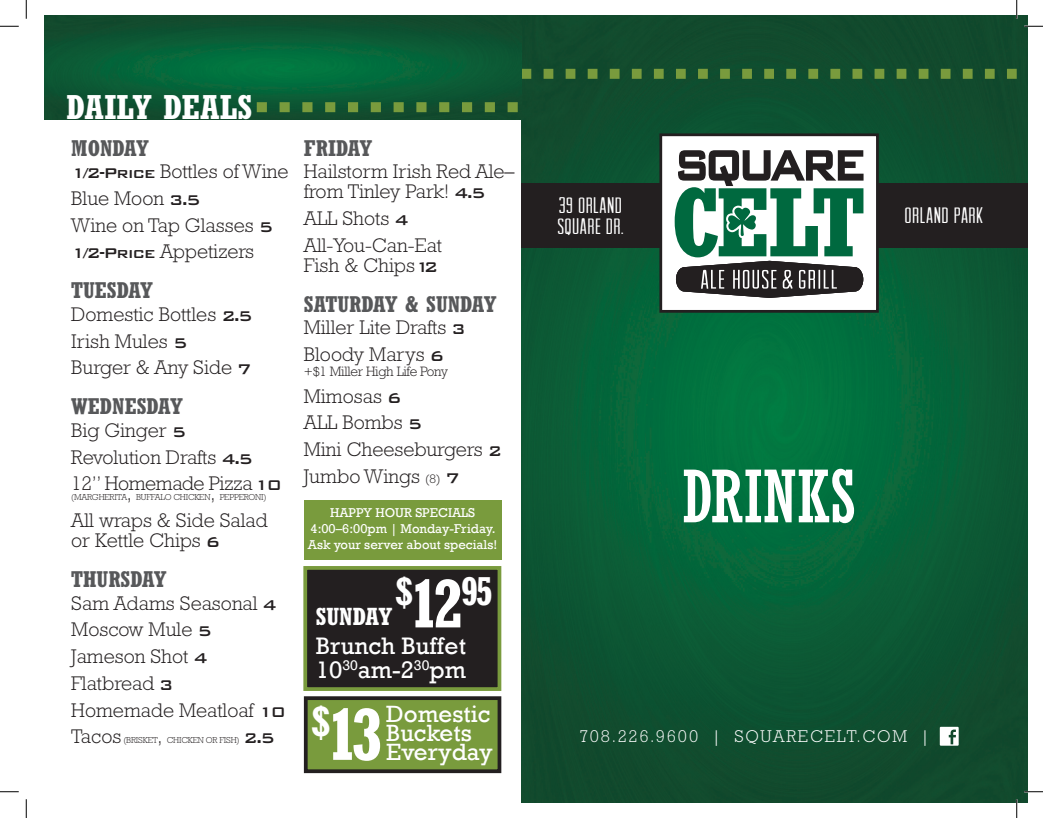
<style>
.page{position:relative;width:1043px;height:818px;background:#fff}
.page>*{position:absolute;margin:0;border:0;box-sizing:border-box;transform-origin:0 0}
.t1{font:700 condensed 72.88px "Rockwell";color:#fff}
.t2{font:condensed 71.62px "Rockwell";color:#fff}
.t3{font:700 condensed 39.62px "Rockwell";color:#fff}
.t4{font:700 condensed 34.12px "Rockwell";letter-spacing:.005em;color:#fff}
.t5{font:24.5px/23.8px "Rockwell";color:#fff}
.t6{font:700 condensed 24.5px "Rockwell";color:#fff}
.t7{font:24.12px/18.8px "Rockwell";color:#fff}
.t8{font:700 condensed 22.5px "Rockwell";color:#57585a}
.t9{font:22.5px/21.2px "Arvil Sans";letter-spacing:.02em;color:#fff}
.t10{font:300 20px/26.8px "Rockwell";color:#231f20}
.t11{font:300 20px/26.8px "Rockwell";letter-spacing:-.02em;color:#231f20}
.t12{font:300 17.25px "Rockwell";letter-spacing:.1em;color:#fff}
.t13{font:300 13.75px "Rockwell";letter-spacing:-.02em;color:#231f20}
.t14{font:13.12px/16.2px "Rockwell";color:#fff;text-align:center}
.t15{font:300 8.75px "Rockwell";letter-spacing:-.02em;color:#231f20}
.s1{font-family:"Bank Gothic BT";font-weight:500;font-size:18.75px}
.s2{font-size:12.5px}
.s3{font-size:68px}
</style>
<div class="page">
<img style="left:521px;top:15px;width:506px;height:787px">
<div style="left:521px;top:183px;width:507px;height:65px;background:#231f20"></div>
<svg style="left:658px;top:132px;width:222px;height:182px"></svg>
<svg style="left:674px;top:150px;width:189px;height:148px"></svg>
<svg style="left:939px;top:726px;width:19px;height:19px"></svg>
<svg style="left:521px;top:69px;width:495px;height:10px;background:#3e6e34"></svg>
<img style="left:45px;top:15px;width:476px;height:104px">
<svg style="left:257px;top:102px;width:261px;height:10px;background:#3f7135"></svg>
<div style="left:306px;top:698px;width:193px;height:73px;background:#799b3d"></div>
<div style="left:304px;top:696px;width:197px;height:77px;border:4px solid #231f20"></div>
<div style="left:305px;top:568px;width:194px;height:121px;background:#231f20"></div>
<div style="left:303px;top:566px;width:198px;height:125px;border:4px solid #799b3d"></div>
<div style="left:304px;top:500px;width:197px;height:59px;background:#799b3d"></div>
<svg style="left:0;top:25px;width:19px;height:2px"></svg>
<svg style="left:1024px;top:25px;width:18px;height:2px"></svg>
<svg style="left:0;top:791px;width:19px;height:1px"></svg>
<svg style="left:1024px;top:790px;width:18px;height:2px"></svg>
<svg style="left:25px;top:0;width:2px;height:19px"></svg>
<svg style="left:25px;top:799px;width:2px;height:19px"></svg>
<svg style="left:1015px;top:0;width:2px;height:19px"></svg>
<svg style="left:1015px;top:799px;width:2px;height:19px"></svg>
<h3 class="t4" style="left:67px;top:87px;width:187px">DAILY DEALS</h3>
<p class="t8" style="left:71px;top:134px;width:79px">MONDAY</p>
<p class="t10" style="left:71px;top:158px;width:219px"><span class="s1">1/2-Price</span> Bottles of Wine<br>Blue Moon <span class="s1">3.5<br></span>Wine on Tap Glasses <span class="s1">5<br>1/2-Price</span> Appetizers</p>
<p class="t8" style="left:71px;top:277px;width:83px">TUESDAY</p>
<p class="t10" style="left:71px;top:300px;width:183px">Domestic Bottles <span class="s1">2.5<br></span>Irish Mules <span class="s1">5<br></span>Burger &amp; Any Side <span class="s1">7</span></p>
<p class="t8" style="left:71px;top:393px;width:113px">WEDNESDAY</p>
<p class="t11" style="left:71px;top:416px;width:212px">Big Ginger <span class="s1">5<br></span>Revolution Drafts <span class="s1">4.5<br></span>12” Homemade Pizza <span class="s1">10</span></p>
<p class="t15" style="left:71px;top:492px;width:57px">(Margherita</p>
<p class="t10" style="left:127px;top:480px;width:6px">,</p>
<p class="t10" style="left:210px;top:480px;width:6px">,</p>
<p class="t15" style="left:220px;top:492px;width:48px">Pepperoni)</p>
<p class="t10" style="left:71px;top:510px;width:198px;line-height:20px">All wraps &amp; Side Salad or Kettle Chips <span class="s1">6</span></p>
<p class="t8" style="left:71px;top:565px;width:97px">THURSDAY</p>
<p class="t10" style="left:71px;top:589px;width:216px">Sam Adams Seasonal <span class="s1">4<br></span>Moscow Mule <span class="s1">5<br></span>Jameson Shot <span class="s1">4<br></span>Flatbread <span class="s1">3<br></span>Homemade Meatloaf <span class="s1">10<br></span>Tacos</p>
<p class="t15" style="left:136px;top:492px;width:76px">Buffalo Chi cken</p>
<p class="t15" style="left:123px;top:735px;width:36px">(Brisket</p>
<p class="t10" style="left:158px;top:723px;width:6px">,</p>
<p class="t15" style="left:167px;top:735px;width:110px">Chicken or Fish) <span class="s1">2.5</span></p>
<p class="t8" style="left:304px;top:134px;width:70px">FRIDAY</p>
<p class="t10" style="left:304px;top:161px;width:212px;line-height:20px">Hailstorm Irish Red Ale– from Tinley Park! <span class="s1">4.5</span></p>
<p class="t10" style="left:304px;top:205px;width:13px">ALL</p>
<p class="t10" style="left:304px;top:205px;width:140px;text-align:center">Shots <span class="s1">4<br></span>All-You-Can-Eat</p>
<p class="t10" style="left:304px;top:251px;width:136px">Fish &amp; Chips<span class="s1">12</span></p>
<p class="t8" style="left:304px;top:290px;width:194px">SATURDAY &amp; SUNDAY</p>
<p class="t10" style="left:304px;top:314px;width:164px">Miller Lite Drafts <span class="s1">3<br></span>Bloody Marys <span class="s1">6</span></p>
<p class="t13" style="left:304px;top:363px;width:146px">+$1 Miller High Life Pony</p>
<p class="t10" style="left:304px;top:382px;width:99px">Mimosas <span class="s1">6<br></span>ALL</p>
<p class="t10" style="left:304px;top:409px;width:200px;text-indent:39px">Bombs <span class="s1">5<br></span>Mini Cheeseburgers <span class="s1">2<br></span>Jumbo Wings <span class="s2">(8)</span> <span class="s1">7</span></p>
<p class="t14" style="left:308px;top:504px;width:191px">Happy Hour Specials<br>4:00–6:00pm | Monday-Friday.<br>Ask your server about specials!</p>
<h3 class="t3" style="left:395px;top:567px;width:100px">$<span class="s3">12</span>95</h3>
<p class="t6" style="left:316px;top:602px;width:78px">SUNDAY</p>
<p class="t5" style="left:316px;top:634px;width:152px">Brunch Buffet<br>10<sup>30</sup>am-2<sup>30</sup>pm</p>
<h1 class="t1" style="left:311px;top:691px;width:73px"><sup>$</sup>13</h1>
<p class="t7" style="left:386px;top:705px;width:108px">Domestic<br>Buckets<br>Everyday</p>
<p class="t9" style="left:557px;top:194px;width:68px">39 ORLAND<br>SQUARE DR.</p>
<p class="t9" style="left:904px;top:204px;width:80px">ORLAND PARK</p>
<h2 class="t2" style="left:681px;top:455px;width:177px">DRINKS</h2>
<p class="t12" style="left:579px;top:726px;width:351px">708.226.9600 | squarecelt.com |</p>
</div>
